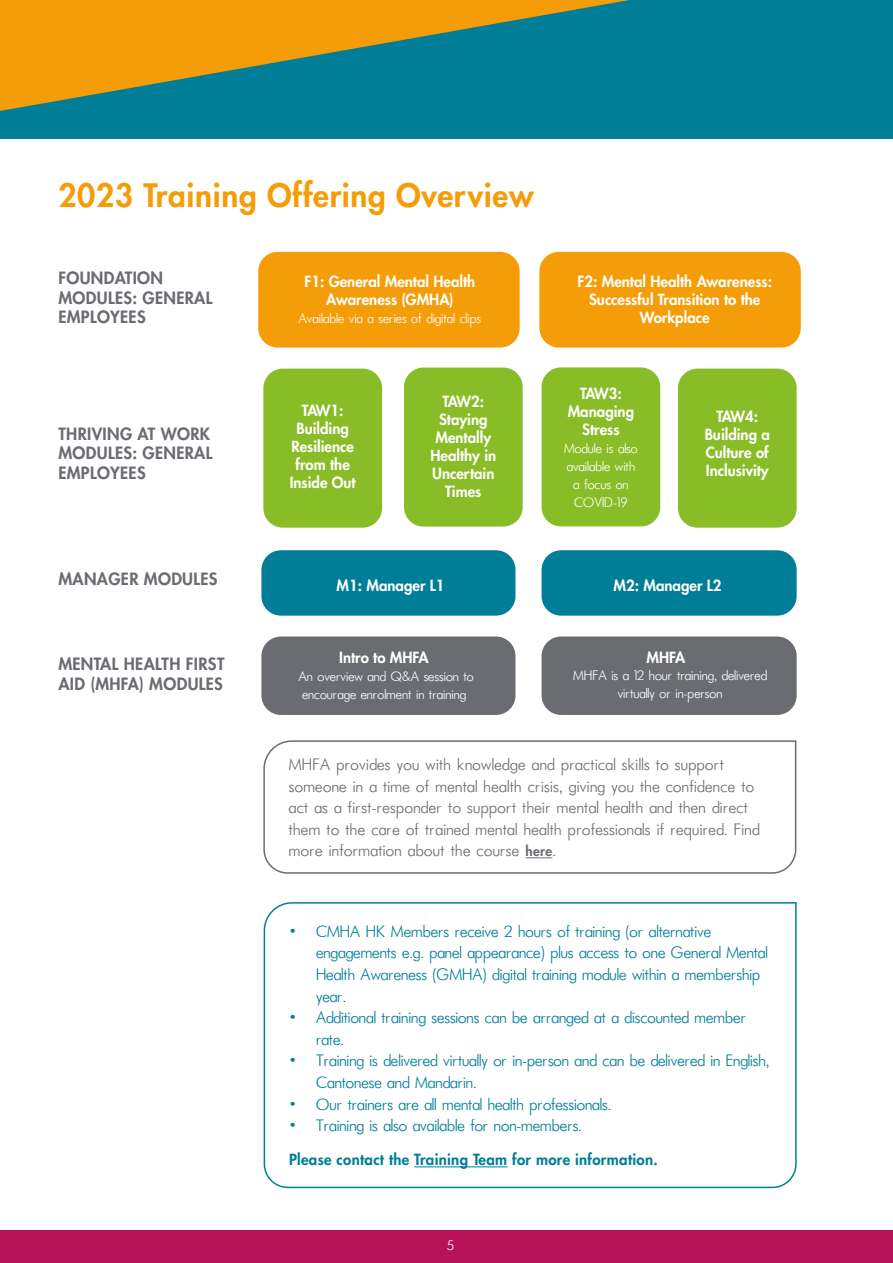
<style>
.page{position:relative;width:893px;height:1263px;background:#fff}
.page>*{position:absolute;margin:0;border:0;box-sizing:border-box;transform-origin:0 0}
.t1{font:800 31.5px "Futura";letter-spacing:.02em;color:#f59d08}
.t2{font:300 18px/21.6px "Futura";color:#007e96}
.t3{font:300 18px/21.6px "Futura";letter-spacing:.02em;color:#6a6c71}
.t4{font:300 18px/21.6px "Futura";color:#017e97}
.t5{font:800 16.5px/19.8px "Futura";letter-spacing:.02em;color:#6a6c71}
.t6{font:800 15px/18px "Futura";color:#fff;text-align:center}
.t7{font:300 15px/18px "Futura";color:#fff;text-align:center}
.t8{font:800 15px "Futura";letter-spacing:.02em;color:#017e97}
.s1{font-weight:800;font-size:13.5px}
</style>
<div class="page">
<div style="left:0;top:1230px;width:893px;height:33px;background:#b71158"></div>
<div style="left:0;top:0;width:893px;height:139px;background:#017e97"></div>
<svg style="left:0;top:0;width:629px;height:111px;fill:#f59d08"></svg>
<div style="left:258px;top:252px;width:262px;height:96px;background:#f59d08;border-radius:19px"></div>
<div style="left:263px;top:369px;width:119px;height:159px;background:#89bd27;border-radius:19px"></div>
<div style="left:261px;top:550px;width:254px;height:66px;background:#017e97;border-radius:19px"></div>
<div style="left:542px;top:550px;width:255px;height:66px;background:#017e97;border-radius:19px"></div>
<div style="left:404px;top:368px;width:119px;height:159px;background:#89bd27;border-radius:19px"></div>
<div style="left:542px;top:367px;width:118px;height:159px;background:#89bd27;border-radius:19px"></div>
<div style="left:678px;top:369px;width:119px;height:159px;background:#89bd27;border-radius:19px"></div>
<div style="left:261px;top:636px;width:254px;height:79px;background:#6a6c71;border-radius:19px"></div>
<div style="left:542px;top:636px;width:255px;height:79px;background:#6a6c71;border-radius:19px"></div>
<div style="left:539px;top:252px;width:262px;height:96px;background:#f59d08;border-radius:19px"></div>
<svg style="left:263px;top:902px;width:534px;height:287px"></svg>
<hr style="left:414px;top:1166px;width:94px;height:1px;background:#017e97">
<svg style="left:263px;top:740px;width:534px;height:134px"></svg>
<svg style="left:525px;top:857px;width:27px;height:1px"></svg>
<h1 class="t1" style="left:58px;top:176px;width:477px">2023 Training Offering Overview</h1>
<p class="t5" style="left:58px;top:268px;width:155px">FOUNDATION<br>MODULES: GENERAL<br>EMPLOYEES</p>
<p class="t6" style="left:304px;top:272px;width:172px">F1: General Mental Health<br>Awareness (GMHA)</p>
<p class="t7" style="left:299px;top:310px;width:184px">Available via a series of digital clips</p>
<p class="t6" style="left:577px;top:272px;width:196px">F2: Mental Health Awareness:<br>Successful Transition to the<br>Workplace</p>
<p class="t5" style="left:58px;top:424px;width:155px">THRIVING AT WORK<br>MODULES: GENERAL<br>EMPLOYEES</p>
<p class="t5" style="left:58px;top:569px;width:161px">MANAGER MODULES</p>
<p class="t5" style="left:58px;top:654px;width:167px">MENTAL HEALTH FIRST<br>AID (MHFA) MODULES</p>
<p class="t6" style="left:290px;top:401px;width:68px">TAW1:<br>Building<br>Resilience from the<br>Inside Out</p>
<p class="t6" style="left:430px;top:392px;width:67px">TAW2:<br>Staying<br>Mentally<br>Healthy in<br>Uncertain<br>Times</p>
<p class="t6" style="left:568px;top:384px;width:68px">TAW3:<br>Managing<br>Stress</p>
<p class="t7" style="left:564px;top:440px;width:75px">Module is also available with a focus on<br>COVID-19</p>
<p class="t6" style="left:705px;top:407px;width:67px">TAW4:<br>Building a<br>Culture of<br>Inclusivity</p>
<p class="t6" style="left:337px;top:577px;width:109px">M1: Manager L1</p>
<p class="t6" style="left:339px;top:648px;width:91px">Intro to MHFA</p>
<p class="t7" style="left:298px;top:668px;width:177px;text-align:left">An overview and Q&amp;A session to encourage enrolment in training</p>
<p class="t6" style="left:614px;top:577px;width:109px">M2: Manager L2</p>
<p class="t6" style="left:646px;top:648px;width:40px">MHFA</p>
<p class="t7" style="left:573px;top:667px;width:195px">MHFA is a 12 hour training, delivered virtually or in-person</p>
<p class="t3" style="left:289px;top:754px;width:472px">MHFA provides you with knowledge and practical skills to support someone in a time of mental health crisis, giving you the confidence to act as a first-responder to support their mental health and then direct them to the care of trained mental health professionals if required. Find more information about the course <span class="s1">here</span>.</p>
<p class="t2" style="left:316px;top:921px;width:453px;text-indent:-27px">• CMHA HK Members receive 2 hours of training (or alternative engagements e.g. panel appearance) plus access to one General Mental Health Awareness (GMHA) digital training module within a membership year.</p>
<p class="t2" style="left:316px;top:1007px;width:432px;text-indent:-27px">• Additional training sessions can be arranged at a discounted member rate.</p>
<p class="t4" style="left:316px;top:1051px;width:455px;text-indent:-27px">• Training is delivered virtually or in-person and can be delivered in English,<br>Cantonese and Mandarin.</p>
<p class="t2" style="left:289px;top:1094px;width:324px">• Our trainers are all mental health professionals.</p>
<p class="t2" style="left:289px;top:1115px;width:294px">• Training is also available for non-members.</p>
<p class="t8" style="left:289px;top:1150px;width:370px">Please contact the Training Team for more information.</p>
<p class="t7" style="left:447px;top:1237px;width:8px">5</p>
</div>
